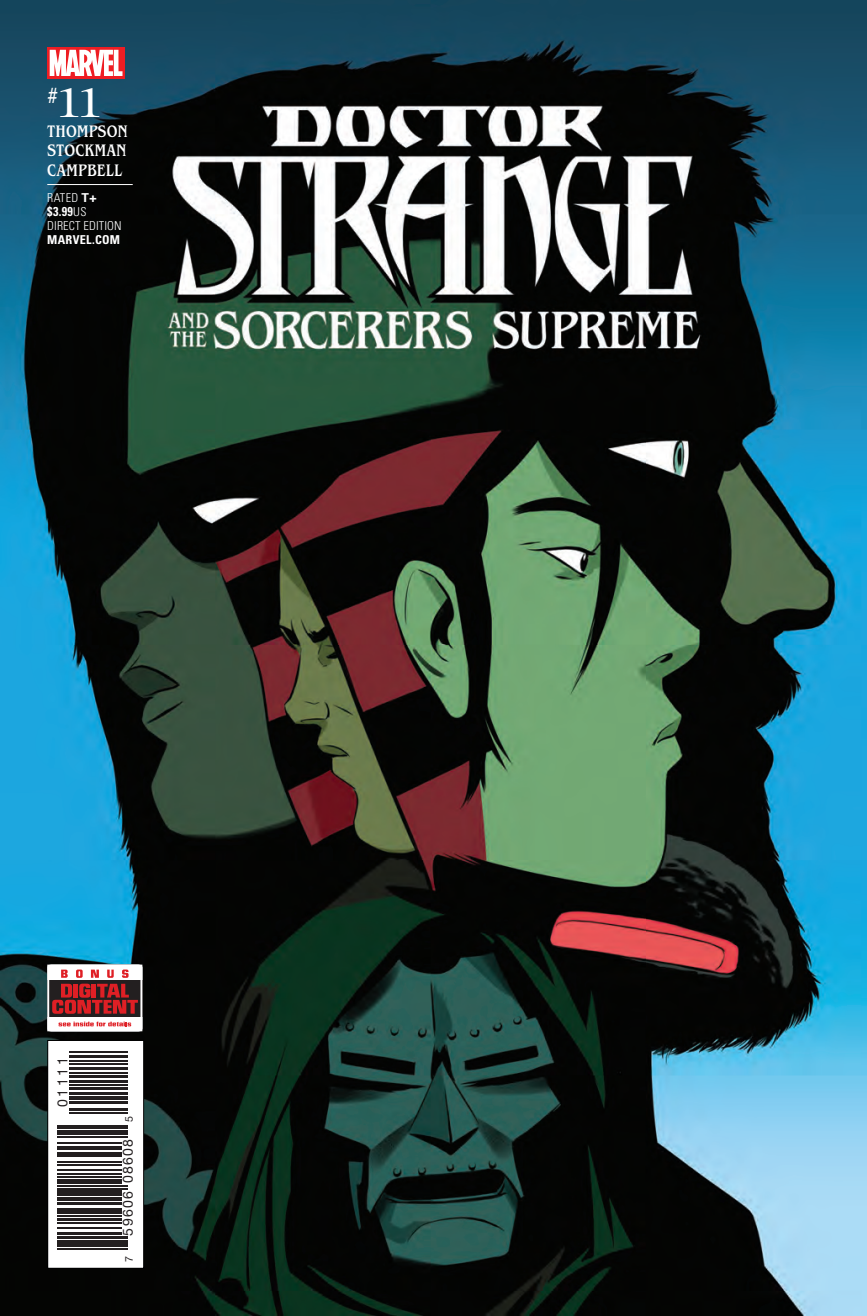
<style>
.page{position:relative;width:867px;height:1316px;background:#fff}
.page>*{position:absolute;margin:0;border:0;box-sizing:border-box;transform-origin:0 0}
.t1{font:500 condensed 43.23px "Benguiat Std ITC";color:#fff;scale:.9 1}
.t2{font:500 condensed 17.5px/19.2px "Benguiat Std ITC";color:#fff;text-align:justify}
.t3{font:14px "Helvetica Neue";letter-spacing:.1em;color:#231f20}
.t4{font:700 condensed 12.78px "Univers LT Std";color:#fff;scale:.95 1}
.t5{font:300 condensed 12.25px "Univers LT Std";letter-spacing:.01em;color:#fff}
.t6{font:700 condensed 12.25px "Univers LT Std";letter-spacing:.025em;color:#fff}
.t7{font:10.67px "Helvetica Neue";color:#231f20}
.s1{font-weight:700;font-stretch:normal}
.s2{font-weight:300;font-size:12.25px}
.s3{font-size:10.67px}
</style>
<div class="page">
<img style="left:0;top:0;width:866px;height:1315px">
<svg style="left:49px;top:1041px;width:93px;height:225px"></svg>
<hr style="left:57px;top:1247px;width:71px;height:2px;background:#231f20">
<hr style="left:57px;top:1245px;width:71px;height:1px;background:#231f20">
<div style="left:57px;top:1239px;width:71px;height:5px;background:#231f20"></div>
<hr style="left:57px;top:1235px;width:71px;height:3px;background:#231f20">
<hr style="left:57px;top:1231px;width:64px;height:3px;background:#231f20">
<hr style="left:57px;top:1226px;width:64px;height:2px;background:#231f20">
<hr style="left:57px;top:1221px;width:64px;height:2px;background:#231f20">
<hr style="left:57px;top:1217px;width:64px;height:3px;background:#231f20">
<hr style="left:57px;top:1214px;width:64px;height:2px;background:#231f20">
<div style="left:57px;top:1208px;width:64px;height:5px;background:#231f20"></div>
<hr style="left:57px;top:1201px;width:64px;height:3px;background:#231f20">
<hr style="left:57px;top:1199px;width:64px;height:1px;background:#231f20">
<hr style="left:57px;top:1196px;width:64px;height:2px;background:#231f20">
<div style="left:57px;top:1190px;width:64px;height:5px;background:#231f20"></div>
<hr style="left:57px;top:1187px;width:71px;height:1px;background:#231f20">
<hr style="left:57px;top:1184px;width:71px;height:2px;background:#231f20">
<hr style="left:57px;top:1179px;width:64px;height:4px;background:#231f20">
<hr style="left:57px;top:1175px;width:64px;height:2px;background:#231f20">
<hr style="left:57px;top:1173px;width:64px;height:1px;background:#231f20">
<hr style="left:57px;top:1169px;width:64px;height:1px;background:#231f20">
<hr style="left:57px;top:1163px;width:64px;height:2px;background:#231f20">
<hr style="left:57px;top:1161px;width:64px;height:1px;background:#231f20">
<hr style="left:57px;top:1152px;width:64px;height:4px;background:#231f20">
<hr style="left:57px;top:1148px;width:64px;height:1px;background:#231f20">
<hr style="left:57px;top:1145px;width:64px;height:2px;background:#231f20">
<hr style="left:57px;top:1141px;width:64px;height:2px;background:#231f20">
<hr style="left:57px;top:1136px;width:71px;height:1px;background:#231f20">
<svg style="left:57px;top:1129px;width:71px;height:4px"></svg>
<hr style="left:57px;top:1127px;width:71px;height:1px;background:#231f20">
<hr style="left:57px;top:1124px;width:71px;height:2px;background:#231f20">
<hr style="left:69px;top:1111px;width:59px;height:1px;background:#231f20">
<hr style="left:69px;top:1107px;width:59px;height:3px;background:#231f20">
<hr style="left:69px;top:1100px;width:59px;height:3px;background:#231f20">
<hr style="left:69px;top:1098px;width:59px;height:1px;background:#231f20">
<hr style="left:69px;top:1095px;width:59px;height:2px;background:#231f20">
<hr style="left:69px;top:1091px;width:59px;height:3px;background:#231f20">
<hr style="left:69px;top:1086px;width:59px;height:3px;background:#231f20">
<hr style="left:69px;top:1083px;width:59px;height:2px;background:#231f20">
<hr style="left:69px;top:1080px;width:59px;height:2px;background:#231f20">
<hr style="left:69px;top:1074px;width:59px;height:3px;background:#231f20">
<hr style="left:69px;top:1072px;width:59px;height:1px;background:#231f20">
<hr style="left:69px;top:1066px;width:59px;height:3px;background:#231f20">
<hr style="left:69px;top:1062px;width:59px;height:2px;background:#231f20">
<hr style="left:69px;top:1060px;width:59px;height:1px;background:#231f20">
<hr style="left:69px;top:1055px;width:59px;height:2px;background:#231f20">
<hr style="left:69px;top:1051px;width:59px;height:1px;background:#231f20">
<div style="left:47px;top:1039px;width:97px;height:229px;border:1px solid #000001"></div>
<svg style="left:47px;top:47px;width:78px;height:31px"></svg>
<svg style="left:50px;top:50px;width:72px;height:26px"></svg>
<svg style="left:50px;top:967px;width:89px;height:61px"></svg>
<div style="left:47px;top:964px;width:95px;height:67px;border:2px solid #fff"></div>
<hr style="left:47px;top:184px;width:86px;height:1px;background:#fff">
<h1 class="t1" style="left:47px;top:78px;width:60px"><sup>#</sup>11</h1>
<p class="t2" style="left:47px;top:122px;width:82px">THOMPSON STOCKMAN CAMPBELL</p>
<p class="t5" style="left:47px;top:191px;width:51px">RATED <span class="s1">T+</span></p>
<p class="t4" style="left:47px;top:204px;width:43px">$3.99<span class="s2">US</span></p>
<p class="t5" style="left:47px;top:219px;width:76px">DIRECT EDITION</p>
<p class="t6" style="left:47px;top:232px;width:74px">MARVEL.COM</p>
<p class="t3" style="left:52px;top:1106px;width:51px;rotate:-90deg">01111</p>
<p class="t3" style="left:118px;top:1235px;width:121px;rotate:-90deg">59606 08608 <span class="s3">5</span></p>
<p class="t7" style="left:121px;top:1261px;width:7px;rotate:-90deg">7</p>
</div>
